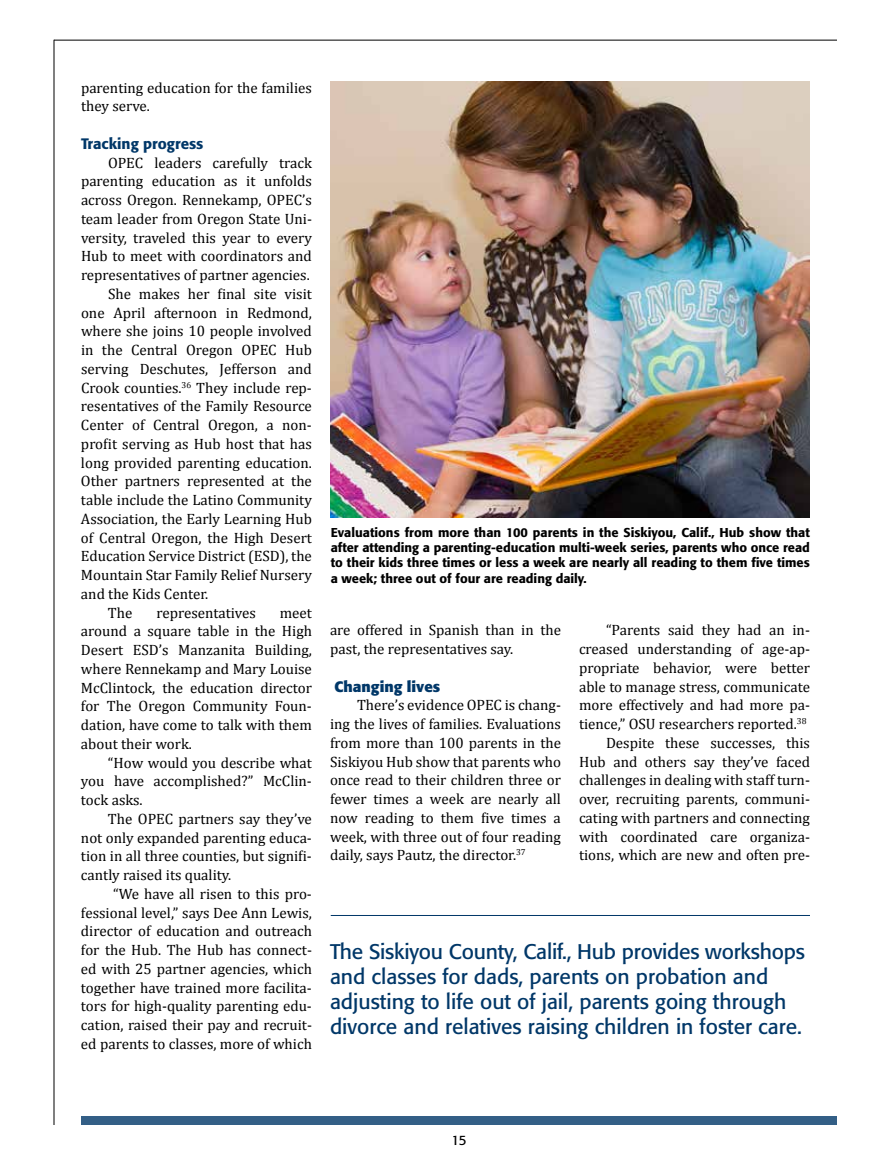
<style>
.page{position:relative;width:891px;height:1161px;background:#fff}
.page>*{position:absolute;margin:0;border:0;box-sizing:border-box;transform-origin:0 0}
.t1{font:21px/25.2px "Formata";color:#003768}
.t2{font:15px/18.8px "Cambria";color:#000;text-align:justify}
.t3{font:500 15px "Formata";color:#003768}
.t4{font:700 15px "Formata";color:#003768}
.t5{font:13.5px "Formata";color:#000}
.t6{font:500 12.75px/15.3px "Formata";color:#000;text-align:justify}
</style>
<div class="page">
<div style="left:81px;top:1116px;width:756px;height:9px;background:#335f86"></div>
<hr style="left:54px;top:40px;width:1px;height:1085px;background:#000">
<hr style="left:331px;top:915px;width:479px;height:1px;background:#003768">
<img style="left:330px;top:81px;width:480px;height:437px">
<hr style="left:54px;top:40px;width:783px;height:1px;background:#000">
<p class="t2" style="left:81px;top:78px;width:232px">parenting education for the families they serve.</p>
<p class="t3" style="left:81px;top:134px;width:124px">Tracking progress</p>
<p class="t2" style="left:108px;top:153px;width:205px">OPEC leaders carefully track</p>
<p class="t2" style="left:81px;top:172px;width:232px">parenting education as it unfolds</p>
<p class="t2" style="left:81px;top:191px;width:232px">across Oregon. Rennekamp, OPEC’s</p>
<p class="t2" style="left:81px;top:209px;width:232px">team leader from Oregon State Uni-</p>
<p class="t2" style="left:81px;top:228px;width:232px">versity, traveled this year to every</p>
<p class="t2" style="left:81px;top:247px;width:232px">Hub to meet with coordinators and</p>
<p class="t2" style="left:81px;top:266px;width:230px">representatives of partner agencies.</p>
<p class="t2" style="left:108px;top:284px;width:205px">She makes her final site visit</p>
<p class="t2" style="left:81px;top:303px;width:232px">one April afternoon in Redmond,</p>
<p class="t2" style="left:81px;top:322px;width:232px">where she joins 10 people involved</p>
<p class="t2" style="left:81px;top:341px;width:232px">in the Central Oregon OPEC Hub</p>
<p class="t2" style="left:81px;top:359px;width:232px">serving Deschutes, Jefferson and</p>
<p class="t2" style="left:81px;top:378px;width:232px">Crook counties.<sup>36</sup> They include rep-</p>
<p class="t2" style="left:81px;top:397px;width:232px">resentatives of the Family Resource</p>
<p class="t2" style="left:81px;top:416px;width:232px">Center of Central Oregon, a non-</p>
<p class="t2" style="left:81px;top:434px;width:232px">profit serving as Hub host that has</p>
<p class="t2" style="left:81px;top:453px;width:232px">long provided parenting education.</p>
<p class="t2" style="left:81px;top:472px;width:232px">Other partners represented at the</p>
<p class="t2" style="left:81px;top:491px;width:232px">table include the Latino Community</p>
<p class="t2" style="left:81px;top:509px;width:232px">Association, the Early Learning Hub</p>
<p class="t2" style="left:81px;top:528px;width:232px">of Central Oregon, the High Desert</p>
<p class="t2" style="left:81px;top:547px;width:232px">Education Service District (ESD), the</p>
<p class="t2" style="left:81px;top:566px;width:233px">Mountain Star Family Relief Nursery</p>
<p class="t2" style="left:81px;top:584px;width:129px">and the Kids Center.</p>
<p class="t2" style="left:108px;top:603px;width:26px">The</p>
<p class="t2" style="left:156px;top:603px;width:101px">representatives</p>
<p class="t2" style="left:81px;top:603px;width:232px;text-indent:199px">meet around a square table in the High Desert ESD’s Manzanita Building, where Rennekamp and Mary Louise McClintock, the education director for The Oregon Community Foun&shy;dation, have come to talk with them about their work.</p>
<p class="t2" style="left:81px;top:753px;width:232px;text-indent:27px">“How would you describe what you have accomplished?” McClin&shy;tock asks.</p>
<p class="t2" style="left:81px;top:809px;width:232px;text-indent:27px">The OPEC partners say they’ve not only expanded parenting educa&shy;tion in all three counties, but signifi&shy;cantly raised its quality.</p>
<p class="t2" style="left:81px;top:884px;width:232px;text-indent:32px">“We have all risen to this pro&shy;fessional level,” says Dee Ann Lewis, director of education and outreach for the Hub. The Hub has connect&shy;ed with 25 partner agencies, which together have trained more facilita&shy;tors for high-quality parenting edu&shy;cation, raised their pay and recruit&shy;ed parents to classes, more of which</p>
<p class="t6" style="left:331px;top:524px;width:481px">Evaluations from more than 100 parents in the Siskiyou, Calif., Hub show that after attending a parenting-education multi-week series, parents who once read to their kids three times or less a week are nearly all reading to them five times a week; three out of four are reading daily.</p>
<p class="t2" style="left:330px;top:621px;width:232px">are offered in Spanish than in the past, the representatives say.</p>
<p class="t4" style="left:334px;top:677px;width:107px">Changing lives</p>
<p class="t2" style="left:330px;top:696px;width:232px;text-indent:27px">There’s evidence OPEC is chang&shy;ing the lives of families. Evaluations from more than 100 parents in the Siskiyou Hub show that parents who once read to their children three or fewer times a week are nearly all now reading to them five times a week, with three out of four reading daily, says Pautz, the director.<sup>37</sup></p>
<p class="t2" style="left:579px;top:621px;width:232px;text-align:right">“Parents said they had an in&shy;creased understanding of age-ap&shy;propriate behavior, were better able to manage stress, communicate more effectively and had more pa&shy;tience,” OSU researchers reported.<sup>38<br></sup>Despite these successes, this Hub and others say they’ve faced challenges in dealing with staff turn&shy;over, recruiting parents, communi&shy;cating with partners and connecting with coordinated care organiza&shy;tions, which are new and often pre-</p>
<h1 class="t1" style="left:330px;top:939px;width:477px">The Siskiyou County, Calif., Hub provides workshops and classes for dads, parents on probation and adjusting to life out of jail, parents going through divorce and relatives raising children in foster care.</h1>
<p class="t5" style="left:451px;top:1132px;width:17px">15</p>
</div>
